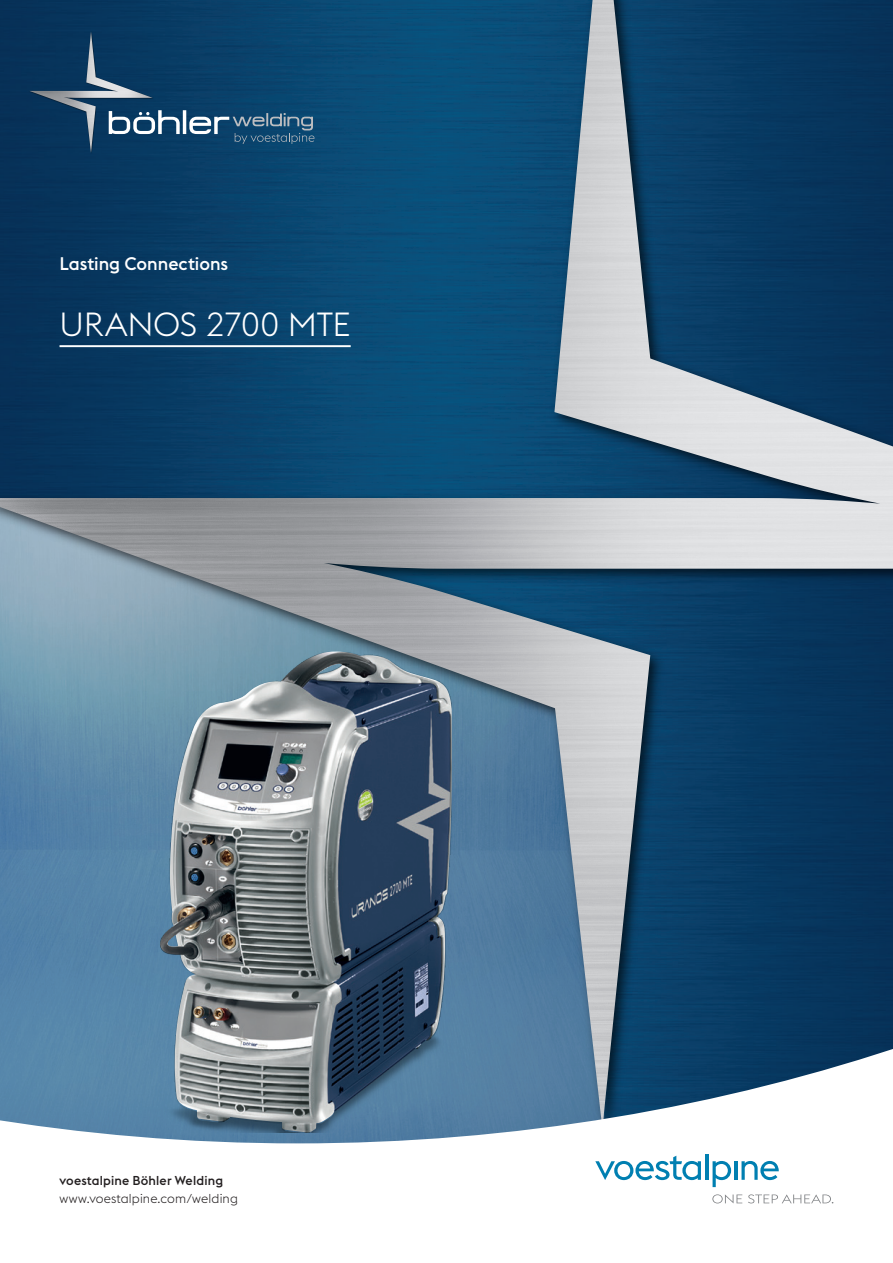
<style>
.page{position:relative;width:893px;height:1263px;background:#fff}
.page>*{position:absolute;margin:0;border:0;box-sizing:border-box;transform-origin:0 0}
.C__HL-1__nome_macchi{font:300 33px "voestalpine";letter-spacing:-.01em;color:#fff}
.C__Subhead__sopra_no{font:500 18px "voestalpine";color:#fff}
.Companyname{font:300 12.75px "voestalpine";letter-spacing:.01em;color:#231f20}
.Companyname-2{font:500 12.75px "voestalpine";letter-spacing:.015em;color:#231f20}
</style>
<div class="page">
<img style="left:0;top:0;width:893px;height:1042px">
<svg style="left:0;top:1042px;width:893px;height:162px"></svg>
<svg style="left:595px;top:1156px;width:106px;height:24px"></svg>
<hr style="left:705px;top:1154px;width:3px;height:26px;background:#007fb1">
<svg style="left:713px;top:1161px;width:18px;height:26px"></svg>
<hr style="left:734px;top:1161px;width:3px;height:19px;background:#007fb1">
<svg style="left:741px;top:1161px;width:38px;height:19px"></svg>
<svg style="left:712px;top:1194px;width:30px;height:9px"></svg>
<svg style="left:748px;top:1194px;width:85px;height:9px"></svg>
<p class="C__Subhead__sopra_no" style="left:60px;top:252px;width:170px">Lasting Connections</p>
<p class="C__HL-1__nome_macchi" style="left:60px;top:305px;width:293px">URANOS 2700 MTE</p>
<p class="Companyname-2" style="left:60px;top:1173px;width:165px">voestalpine Böhler Welding</p>
<p class="Companyname" style="left:60px;top:1191px;width:180px">www.voestalpine.com/welding</p>
</div>
